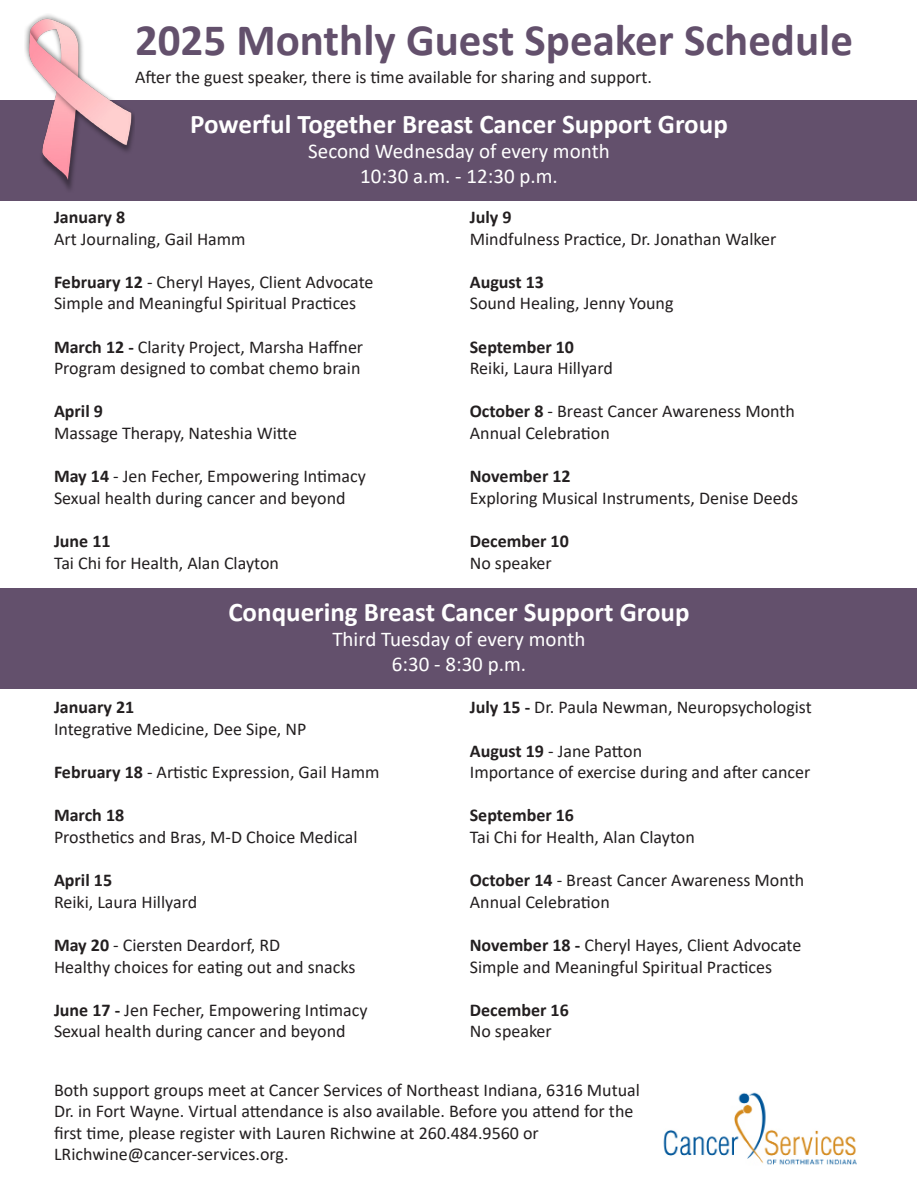
<style>
.page{position:relative;width:918px;height:1188px;background:#fff}
.page>*{position:absolute;margin:0;border:0;box-sizing:border-box;transform-origin:0 0}
.t1{font:700 45px "Calibri";color:#63506c}
.t2{font:700 27px "Calibri";color:#fff}
.t3{font:21px "Calibri";color:#fff}
.t4{font:18px/21.6px "Calibri";color:#231f20}
.t5{font:700 18px "Calibri";color:#231f20}
.s1{font-weight:700}
</style>
<div class="page">
<div style="left:1px;top:588px;width:916px;height:100px;background:#63506c"></div>
<div style="left:1px;top:100px;width:916px;height:100px;background:#63506c"></div>
<img style="left:663px;top:1092px;width:194px;height:73px">
<img style="left:25px;top:14px;width:110px;height:175px">
<p class="t1" style="left:135px;top:9px;width:720px">2025 Monthly Guest Speaker Schedule</p>
<p class="t4" style="left:135px;top:65px;width:519px">After the guest speaker, there is time available for sharing and support.</p>
<p class="t2" style="left:190px;top:105px;width:539px">Powerful Together Breast Cancer Support Group</p>
<p class="t3" style="left:308px;top:136px;width:303px">Second Wednesday of every month</p>
<p class="t3" style="left:360px;top:161px;width:199px">10:30 a.m. - 12:30 p.m.</p>
<p class="t5" style="left:470px;top:204px;width:43px">July 9</p>
<p class="t4" style="left:470px;top:227px;width:308px">Mindfulness Practice, Dr. Jonathan Walker</p>
<p class="t5" style="left:470px;top:269px;width:76px">August 13</p>
<p class="t4" style="left:470px;top:292px;width:205px">Sound Healing, Jenny Young</p>
<p class="t5" style="left:470px;top:334px;width:106px">September 10</p>
<p class="t4" style="left:470px;top:357px;width:145px">Reiki, Laura Hillyard</p>
<p class="t4" style="left:470px;top:400px;width:327px"><span class="s1">October 8</span> - Breast Cancer Awareness Month</p>
<p class="t4" style="left:470px;top:422px;width:142px">Annual Celebration</p>
<p class="t5" style="left:470px;top:464px;width:102px">November 12</p>
<p class="t4" style="left:470px;top:487px;width:330px">Exploring Musical Instruments, Denise Deeds</p>
<p class="t5" style="left:470px;top:528px;width:101px">December 10</p>
<p class="t4" style="left:470px;top:551px;width:84px">No speaker</p>
<p class="t2" style="left:228px;top:593px;width:463px">Conquering Breast Cancer Support Group</p>
<p class="t3" style="left:332px;top:624px;width:255px">Third Tuesday of every month</p>
<p class="t3" style="left:392px;top:650px;width:136px">6:30 - 8:30 p.m.</p>
<p class="t5" style="left:54px;top:204px;width:73px">January 8</p>
<p class="t4" style="left:54px;top:227px;width:193px">Art Journaling, Gail Hamm</p>
<p class="t4" style="left:54px;top:271px;width:321px"><span class="s1">February 12</span> - Cheryl Hayes, Client Advocate</p>
<p class="t4" style="left:54px;top:292px;width:304px">Simple and Meaningful Spiritual Practices</p>
<p class="t4" style="left:54px;top:335px;width:311px"><span class="s1">March 12 -</span> Clarity Project, Marsha Haffner</p>
<p class="t4" style="left:54px;top:357px;width:308px">Program designed to combat chemo brain</p>
<p class="t5" style="left:54px;top:399px;width:51px">April 9</p>
<p class="t4" style="left:54px;top:422px;width:245px">Massage Therapy, Nateshia Witte</p>
<p class="t4" style="left:54px;top:465px;width:314px"><span class="s1">May 14</span> - Jen Fecher, Empowering Intimacy</p>
<p class="t4" style="left:54px;top:487px;width:293px">Sexual health during cancer and beyond</p>
<p class="t5" style="left:54px;top:528px;width:58px">June 11</p>
<p class="t4" style="left:54px;top:551px;width:227px">Tai Chi for Health, Alan Clayton</p>
<p class="t5" style="left:54px;top:695px;width:82px">January 21</p>
<p class="t4" style="left:54px;top:718px;width:254px">Integrative Medicine, Dee Sipe, NP</p>
<p class="t4" style="left:54px;top:761px;width:327px"><span class="s1">February 18</span> - Artistic Expression, Gail Hamm</p>
<p class="t5" style="left:54px;top:803px;width:72px">March 18</p>
<p class="t4" style="left:54px;top:826px;width:305px">Prosthetics and Bras, M-D Choice Medical</p>
<p class="t5" style="left:54px;top:867px;width:60px">April 15</p>
<p class="t4" style="left:54px;top:891px;width:145px">Reiki, Laura Hillyard</p>
<p class="t4" style="left:54px;top:934px;width:228px"><span class="s1">May 20</span> - Ciersten Deardorf, RD</p>
<p class="t4" style="left:54px;top:955px;width:303px">Healthy choices for eating out and snacks</p>
<p class="t4" style="left:54px;top:999px;width:315px"><span class="s1">June 17 -</span> Jen Fecher, Empowering Intimacy</p>
<p class="t4" style="left:54px;top:1020px;width:293px">Sexual health during cancer and beyond</p>
<p class="t4" style="left:470px;top:696px;width:344px"><span class="s1">July 15 -</span> Dr. Paula Newman, Neuropsychologist</p>
<p class="t4" style="left:470px;top:739px;width:174px"><span class="s1">August 19</span> - Jane Patton</p>
<p class="t4" style="left:470px;top:761px;width:342px">Importance of exercise during and after cancer</p>
<p class="t5" style="left:470px;top:803px;width:106px">September 16</p>
<p class="t4" style="left:470px;top:826px;width:227px">Tai Chi for Health, Alan Clayton</p>
<p class="t4" style="left:470px;top:869px;width:336px"><span class="s1">October 14</span> - Breast Cancer Awareness Month</p>
<p class="t4" style="left:470px;top:891px;width:142px">Annual Celebration</p>
<p class="t4" style="left:470px;top:934px;width:333px"><span class="s1">November 18 -</span> Cheryl Hayes, Client Advocate</p>
<p class="t4" style="left:470px;top:955px;width:304px">Simple and Meaningful Spiritual Practices</p>
<p class="t5" style="left:470px;top:997px;width:101px">December 16</p>
<p class="t4" style="left:470px;top:1020px;width:84px">No speaker</p>
<p class="t4" style="left:54px;top:1078px;width:587px">Both support groups meet at Cancer Services of Northeast Indiana, 6316 Mutual<br>Dr. in Fort Wayne. Virtual attendance is also available. Before you attend for the first time, please register with Lauren Richwine at 260.484.9560 or</p>
<p class="t4" style="left:54px;top:1143px;width:236px">LRichwine@cancer-services.org.</p>
</div>
